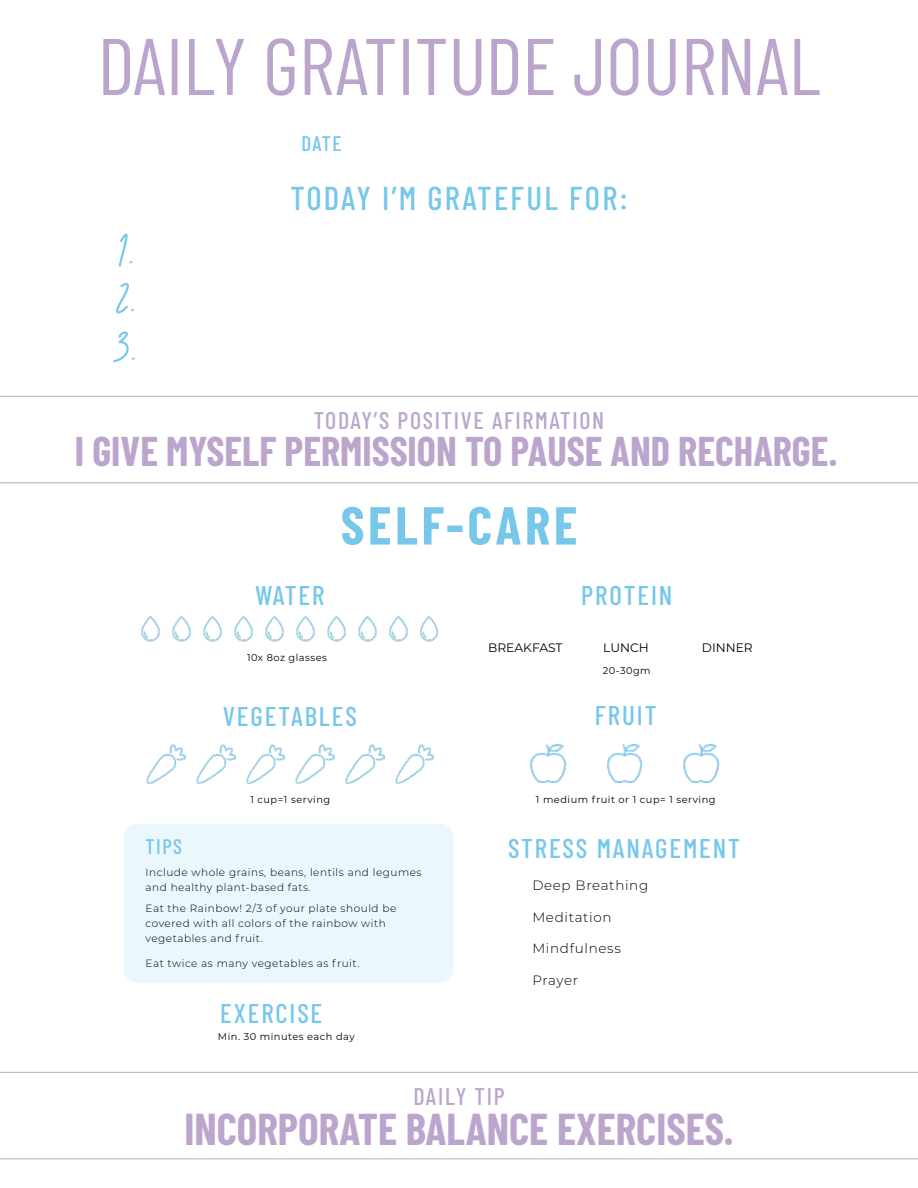
<style>
.page{position:relative;width:918px;height:1188px;background:#fff}
.page>*{position:absolute;margin:0;border:0;box-sizing:border-box;transform-origin:0 0}
.t1{font:80.1px "Barlow Condensed";color:#bca5cd}
.t2{font:700 53.4px "Barlow Condensed";letter-spacing:.07em;color:#76c7ea}
.t3{font:53.1px/48.2px "Brittany Signature";color:#76c7ea;text-align:justify}
.t4{font:700 43.5px "Barlow Condensed";color:#bca5cd}
.t5{font:700 40.5px "Barlow Condensed";color:#bca5cd}
.t6{font:500 33px "Barlow Condensed";letter-spacing:.07em;color:#76c7ea}
.t7{font:500 27px "Barlow Condensed";letter-spacing:.07em;color:#76c7ea}
.t8{font:500 24px "Barlow Condensed";letter-spacing:.07em;color:#bca5cd}
.t9{font:500 21px "Barlow Condensed";letter-spacing:.07em;color:#76c7ea}
.t10{font:300 13.5px "Montserrat";letter-spacing:.05em;color:#000}
.t11{font:12.3px "Montserrat";color:#000}
.t12{font:300 10.5px/15px "Montserrat";letter-spacing:.05em;color:#000}
.t13{font:9.9px "Montserrat";letter-spacing:.05em;color:#000}
.t14{font:9.75px "Montserrat";letter-spacing:.05em;color:#000}
</style>
<div class="page">
<hr style="left:0;top:482px;width:918px;height:1px;background:#bca5cd">
<img style="left:141px;top:616px;width:19px;height:25px">
<img style="left:172px;top:616px;width:19px;height:25px">
<img style="left:203px;top:616px;width:19px;height:25px">
<img style="left:234px;top:616px;width:19px;height:25px">
<img style="left:265px;top:616px;width:19px;height:25px">
<img style="left:296px;top:616px;width:19px;height:25px">
<img style="left:327px;top:616px;width:19px;height:25px">
<img style="left:358px;top:616px;width:19px;height:25px">
<img style="left:389px;top:616px;width:19px;height:25px">
<img style="left:420px;top:616px;width:19px;height:25px">
<img style="left:147px;top:745px;width:38px;height:38px">
<img style="left:196px;top:745px;width:39px;height:38px">
<img style="left:246px;top:745px;width:39px;height:38px">
<img style="left:296px;top:745px;width:38px;height:38px">
<img style="left:346px;top:745px;width:38px;height:38px">
<img style="left:395px;top:745px;width:39px;height:38px">
<img style="left:530px;top:744px;width:37px;height:39px">
<img style="left:607px;top:744px;width:36px;height:39px">
<img style="left:683px;top:744px;width:37px;height:39px">
<div style="left:124px;top:824px;width:329px;height:159px;background:#eaf7fb;border-radius:14px"></div>
<hr style="left:0;top:396px;width:918px;height:1px;background:#bca5cd">
<hr style="left:0;top:1158px;width:918px;height:1px;background:#bca5cd">
<hr style="left:0;top:1072px;width:918px;height:1px;background:#bca5cd">
<h1 class="t1" style="left:98px;top:9px;width:724px">DAILY GRATITUDE JOURNAL</h1>
<h3 class="t3" style="left:115px;top:221px;width:24px">1.<br>2.<br>3.</h3>
<h3 class="t9" style="left:302px;top:128px;width:42px">DATE</h3>
<h3 class="t6" style="left:290px;top:175px;width:339px">TODAY I’M GRATEFUL FOR:</h3>
<h3 class="t8" style="left:314px;top:403px;width:292px">TODAY’S POSITIVE AFIRMATION</h3>
<h3 class="t5" style="left:75px;top:422px;width:764px">I GIVE MYSELF PERMISSION TO PAUSE AND RECHARGE.</h3>
<h2 class="t2" style="left:341px;top:487px;width:238px">SELF-CARE</h2>
<h3 class="t7" style="left:255px;top:576px;width:71px">WATER</h3>
<p class="t14" style="left:247px;top:651px;width:82px">10x 8oz glasses</p>
<p class="t11" style="left:488px;top:639px;width:76px">BREAKFAST</p>
<h3 class="t7" style="left:581px;top:576px;width:93px">PROTEIN</h3>
<p class="t11" style="left:603px;top:639px;width:47px">LUNCH</p>
<p class="t11" style="left:702px;top:639px;width:52px">DINNER</p>
<p class="t14" style="left:603px;top:664px;width:49px">20-30gm</p>
<h3 class="t7" style="left:223px;top:697px;width:136px">VEGETABLES</h3>
<h3 class="t7" style="left:595px;top:696px;width:63px">FRUIT</h3>
<p class="t13" style="left:250px;top:793px;width:81px">1 cup=1 serving</p>
<p class="t13" style="left:536px;top:793px;width:181px">1 medium fruit or 1 cup= 1 serving</p>
<h3 class="t9" style="left:146px;top:831px;width:38px">TIPS</h3>
<p class="t12" style="left:146px;top:864px;width:278px">Include whole grains, beans, lentils and legumes and healthy plant-based fats.</p>
<p class="t12" style="left:146px;top:901px;width:252px">Eat the Rainbow! 2/3 of your plate should be covered with all colors of the rainbow with vegetables and fruit.</p>
<p class="t12" style="left:146px;top:955px;width:215px">Eat twice as many vegetables as fruit.</p>
<h3 class="t7" style="left:220px;top:994px;width:104px">EXERCISE</h3>
<h3 class="t7" style="left:508px;top:829px;width:234px">STRESS MANAGEMENT</h3>
<p class="t10" style="left:532px;top:876px;width:117px">Deep Breathing</p>
<p class="t10" style="left:532px;top:908px;width:81px">Meditation</p>
<p class="t10" style="left:532px;top:939px;width:90px">Mindfulness</p>
<p class="t10" style="left:532px;top:971px;width:47px">Prayer</p>
<p class="t13" style="left:218px;top:1030px;width:138px">Min. 30 minutes each day</p>
<h3 class="t8" style="left:413px;top:1079px;width:93px">DAILY TIP</h3>
<h3 class="t4" style="left:184px;top:1099px;width:551px">INCORPORATE BALANCE EXERCISES.</h3>
</div>
